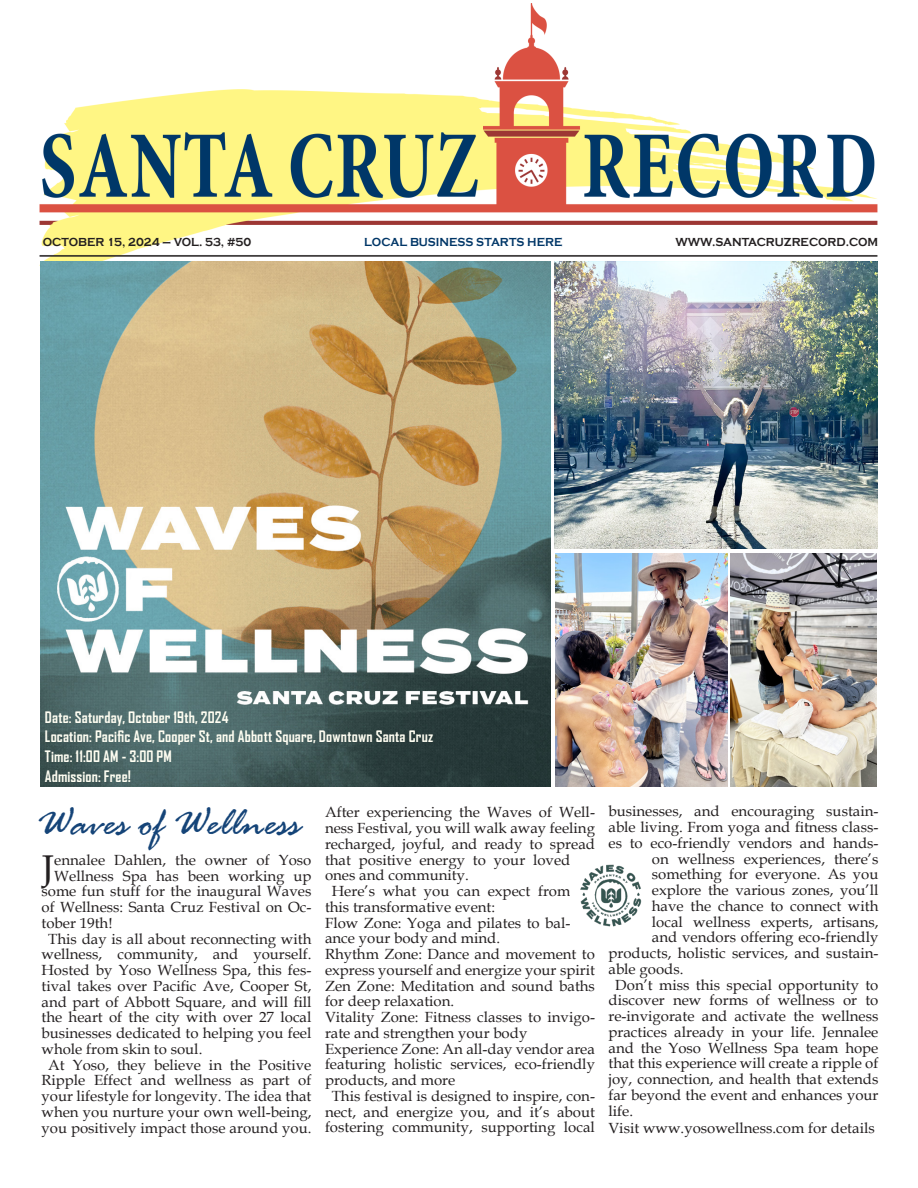
<style>
.page{position:relative;width:918px;height:1188px;background:#fff}
.page>*{position:absolute;margin:0;border:0;box-sizing:border-box;transform-origin:0 0}
.Inside_this_Issue{font:italic 42px "Rage";color:#154478}
.t1{font:37.2px "Book Antiqua";color:#231f20}
.Inside_this_Issue-2{font:700 15.15px "Agency FB";letter-spacing:.01em;color:#fffef2}
.t2{font:14.7px/15.8px "Book Antiqua";color:#231f20}
.t3{font:700 12px "Copperplate Gothic";color:#231f20;scale:.92 1}
.t4{font:700 12px "Copperplate Gothic";color:#003667;scale:.92 1}
</style>
<div class="page">
<img style="left:39px;top:4px;width:839px;height:262px">
<img style="left:580px;top:864px;width:62px;height:63px">
<img style="left:40px;top:261px;width:511px;height:526px">
<img style="left:555px;top:261px;width:323px;height:287px">
<img style="left:556px;top:553px;width:171px;height:233px">
<img style="left:731px;top:553px;width:145px;height:233px">
<p class="t3" style="left:43px;top:235px;width:228px">OCTOBER 15, 2024 – VOL. 53, #50</p>
<p class="t4" style="left:364px;top:235px;width:217px">LOCAL BUSINESS STARTS HERE</p>
<p class="t3" style="left:675px;top:235px;width:222px">WWW.SANTACRUZRECORD.COM</p>
<p class="Inside_this_Issue-2" style="left:45px;top:707px;width:185px">Date: Saturday, October 19th, 2024</p>
<p class="Inside_this_Issue-2" style="left:45px;top:727px;width:390px">Location: Pacific Ave, Cooper St, and Abbott Square, Downtown Santa Cruz</p>
<p class="Inside_this_Issue-2" style="left:45px;top:747px;width:129px">Time: 11:00 AM - 3:00 PM</p>
<p class="Inside_this_Issue-2" style="left:45px;top:767px;width:88px">Admission: Free!</p>
<p class="Inside_this_Issue" style="left:37px;top:801px;width:265px">Waves of Wellness</p>
<p class="t2" style="left:325px;top:804px;width:272px">After experiencing the Waves of Well&shy;ness Festival, you will walk away feeling recharged, joyful, and ready to spread that positive energy to your loved ones and community.</p>
<p class="t2" style="left:325px;top:883px;width:247px;text-indent:7px">Here’s what you can expect from this transformative event:</p>
<p class="t2" style="left:325px;top:914px;width:247px">Flow Zone: Yoga and pilates to bal&shy;ance your body and mind.</p>
<p class="t2" style="left:325px;top:946px;width:272px">Rhythm Zone: Dance and movement to express yourself and energize your spirit</p>
<p class="t2" style="left:325px;top:977px;width:271px">Zen Zone: Meditation and sound baths for deep relaxation.</p>
<p class="t2" style="left:325px;top:1009px;width:271px">Vitality Zone: Fitness classes to invigo&shy;rate and strengthen your body</p>
<p class="t2" style="left:325px;top:1040px;width:272px;text-align:justify">Experience Zone: An all-day vendor area featuring holistic services, eco-friendly products, and more</p>
<p class="t2" style="left:325px;top:1088px;width:271px;text-align:center">This festival is designed to inspire, con&shy;nect, and energize you, and it’s about fostering community, supporting local</p>
<p class="t1" style="left:42px;top:842px;width:14px">J</p>
<p class="t2" style="left:54px;top:852px;width:259px">ennalee Dahlen, the owner of Yoso</p>
<p class="t2" style="left:54px;top:868px;width:259px">Wellness Spa has been working up</p>
<p class="t2" style="left:42px;top:883px;width:272px">some fun stuff for the inaugural Waves</p>
<p class="t2" style="left:42px;top:899px;width:271px">of Wellness: Santa Cruz Festival on Oc-</p>
<p class="t2" style="left:42px;top:915px;width:73px">tober 19th!</p>
<p class="t2" style="left:42px;top:931px;width:272px;text-align:justify;text-indent:7px">This day is all about reconnecting with wellness, community, and yourself.<br>Hosted by Yoso Wellness Spa, this fes&shy;tival takes over Pacific Ave, Cooper St, and part of Abbott Square, and will fill the heart of the city with over 27 local businesses dedicated to helping you feel whole from skin to soul.</p>
<p class="t2" style="left:42px;top:1057px;width:272px;text-align:center">At Yoso, they believe in the Positive Ripple Effect and wellness as part of your lifestyle for longevity. The idea that when you nurture your own well-being, you positively impact those around you.</p>
<p class="t2" style="left:609px;top:803px;width:271px">businesses, and encouraging sustain-</p>
<p class="t2" style="left:609px;top:819px;width:271px">able living. From yoga and fitness class-</p>
<p class="t2" style="left:609px;top:835px;width:272px">es to eco-friendly vendors and hands-</p>
<p class="t2" style="left:652px;top:851px;width:228px">on wellness experiences, there’s</p>
<p class="t2" style="left:652px;top:866px;width:228px">something for everyone. As you</p>
<p class="t2" style="left:652px;top:882px;width:228px">explore the various zones, you’ll</p>
<p class="t2" style="left:652px;top:898px;width:228px">have the chance to connect with</p>
<p class="t2" style="left:652px;top:914px;width:228px">local wellness experts, artisans,</p>
<p class="t2" style="left:652px;top:929px;width:228px">and vendors offering eco-friendly</p>
<p class="t2" style="left:609px;top:945px;width:271px">products, holistic services, and sustain-</p>
<p class="t2" style="left:609px;top:961px;width:77px">able goods.</p>
<p class="t2" style="left:609px;top:977px;width:272px;text-align:justify;text-indent:7px">Don’t miss this special opportunity to discover new forms of wellness or to re-invigorate and activate the wellness practices already in your life. Jennalee and the Yoso Wellness Spa team hope that this experience will create a ripple of joy, connection, and health that extends far beyond the event and enhances your life.</p>
<p class="t2" style="left:609px;top:1119px;width:268px">Visit www.yosowellness.com for details</p>
</div>
